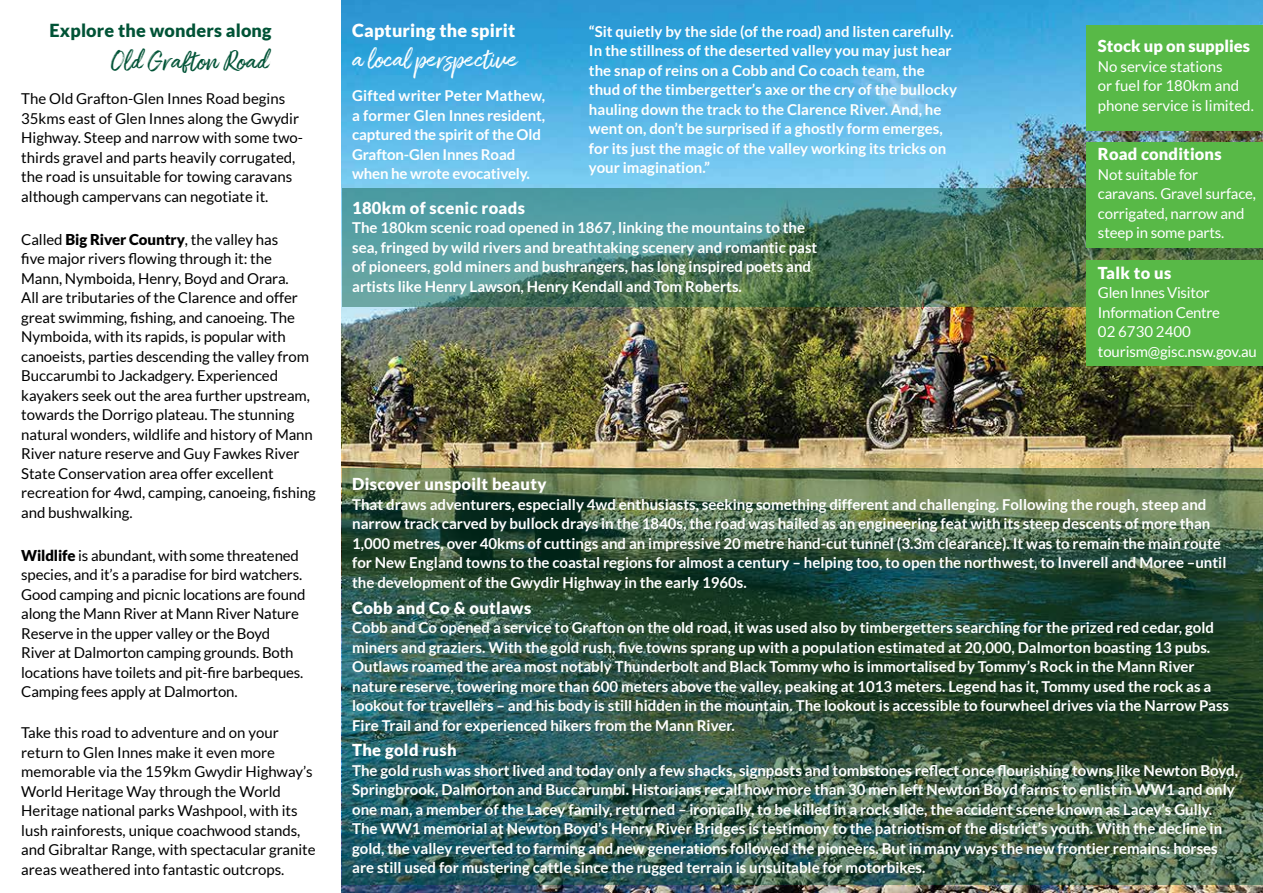
<style>
.page{position:relative;width:1263px;height:893px;background:#fff}
.page>*{position:absolute;margin:0;border:0;box-sizing:border-box;transform-origin:0 0}
.t1{font:27px "Amithen";color:#fff}
.t2{font:27px "Amithen";letter-spacing:.01em;color:#005336}
.t3{font:900 18px "Lato";letter-spacing:.01em;color:#005336}
.t4{font:900 18px "Lato";letter-spacing:.01em;color:#fff}
.t5{font:900 16.5px "Lato";letter-spacing:.02em;color:#fff}
.t6{font:900 16.5px "Lato";color:#fff}
.t7{font:700 15px/19.5px "Lato";color:#fff}
.t8{font:15px/19.5px "Lato";letter-spacing:-.005em;color:#000}
.t9{font:15px/19.5px "Lato";letter-spacing:-.01em;color:#fff}
.s1{font-weight:900}
</style>
<div class="page">
<img style="left:342px;top:0;width:921px;height:893px">
<svg style="left:342px;top:188px;width:921px;height:119px;background:#4e8273"></svg>
<img style="left:342px;top:468px;width:921px;height:416px">
<div style="left:1087px;top:25px;width:176px;height:106px;background:#58b947"></div>
<div style="left:1087px;top:142px;width:176px;height:106px;background:#58b947"></div>
<div style="left:1087px;top:260px;width:176px;height:106px;background:#58b947"></div>
<p class="t3" style="left:50px;top:20px;width:224px">Explore the wonders along</p>
<h1 class="t2" style="left:111px;top:44px;width:159px">Old Grafton Road</h1>
<p class="t8" style="left:21px;top:89px;width:283px">The Old Grafton-Glen Innes Road begins 35kms east of Glen Innes along the Gwydir Highway. Steep and narrow with some two&shy;thirds gravel and parts heavily corrugated, the road is unsuitable for towing caravans although campervans can negotiate it.</p>
<p class="t8" style="left:21px;top:230px;width:296px">Called <span class="s1">Big River Country</span>, the valley has<br>five major rivers flowing through it: the Mann, Nymboida, Henry, Boyd and Orara.<br>All are tributaries of the Clarence and offer great swimming, fishing, and canoeing. The Nymboida, with its rapids, is popular with canoeists, parties descending the valley from Buccarumbi to Jackadgery. Experienced kayakers seek out the area further upstream, towards the Dorrigo plateau. The stunning natural wonders, wildlife and history of Mann River nature reserve and Guy Fawkes River State Conservation area offer excellent recreation for 4wd, camping, canoeing, fishing and bushwalking.</p>
<p class="t8" style="left:21px;top:545px;width:286px"><span class="s1">Wildlife</span> is abundant, with some threatened species, and it’s a paradise for bird watchers.<br>Good camping and picnic locations are found along the Mann River at Mann River Nature Reserve in the upper valley or the Boyd River at Dalmorton camping grounds. Both locations have toilets and pit-fire barbeques.<br>Camping fees apply at Dalmorton.</p>
<p class="t8" style="left:21px;top:723px;width:296px">Take this road to adventure and on your return to Glen Innes make it even more memorable via the 159km Gwydir Highway’s World Heritage Way through the World Heritage national parks Washpool, with its lush rainforests, unique coachwood stands, and Gibraltar Range, with spectacular granite areas weathered into fantastic outcrops.</p>
<p class="t4" style="left:352px;top:20px;width:165px">Capturing the spirit</p>
<h1 class="t1" style="left:352px;top:43px;width:167px">a local perspective</h1>
<p class="t7" style="left:352px;top:86px;width:195px">Gifted writer Peter Mathew, a former Glen Innes resident, captured the spirit of the Old<br>Grafton-Glen Innes Road when he wrote evocatively.</p>
<p class="t7" style="left:589px;top:21px;width:370px">“Sit quietly by the side (of the road) and listen carefully.<br>In the stillness of the deserted valley you may just hear the snap of reins on a Cobb and Co coach team, the thud of the timbergetter’s axe or the cry of the bullocky hauling down the track to the Clarence River. And, he went on, don’t be surprised if a ghostly form emerges, for its just the magic of the valley working its tricks on your imagination.”</p>
<p class="t5" style="left:352px;top:198px;width:174px">180km of scenic roads</p>
<p class="t7" style="left:352px;top:218px;width:467px">The 180km scenic road opened in 1867, linking the mountains to the sea, fringed by wild rivers and breathtaking scenery and romantic past of pioneers, gold miners and bushrangers, has long inspired poets and artists like Henry Lawson, Henry Kendall and Tom Roberts.</p>
<p class="t6" style="left:1098px;top:36px;width:153px">Stock up on supplies</p>
<p class="t9" style="left:1098px;top:56px;width:157px">No service stations<br>or fuel for 180km and phone service is limited.</p>
<p class="t5" style="left:1098px;top:144px;width:125px">Road conditions</p>
<p class="t9" style="left:1098px;top:164px;width:160px">Not suitable for caravans. Gravel surface, corrigated, narrow and steep in some parts.</p>
<p class="t5" style="left:1098px;top:263px;width:75px">Talk to us</p>
<p class="t9" style="left:1098px;top:283px;width:160px">Glen Innes Visitor<br>Information Centre<br>02 6730 2400 tourism@gisc.nsw.gov.au</p>
<p class="t5" style="left:352px;top:475px;width:196px">Discover unspoilt beauty</p>
<p class="t7" style="left:352px;top:494px;width:876px">That draws adventurers, especially 4wd enthusiasts, seeking something different and challenging. Following the rough, steep and narrow track carved by bullock drays in the 1840s, the road was hailed as an engineering feat with its steep descents of more than 1,000 metres, over 40kms of cuttings and an impressive 20 metre hand-cut tunnel (3.3m clearance). It was to remain the main route for New England towns to the coastal regions for almost a century – helping too, to open the northwest, to Inverell and Moree –until the development of the Gwydir Highway in the early 1960s.</p>
<p class="t5" style="left:352px;top:598px;width:181px">Cobb and Co &amp; outlaws</p>
<p class="t7" style="left:352px;top:618px;width:878px">Cobb and Co opened a service to Grafton on the old road, it was used also by timbergetters searching for the prized red cedar, gold miners and graziers. With the gold rush, five towns sprang up with a population estimated at 20,000, Dalmorton boasting 13 pubs.<br>Outlaws roamed the area most notably Thunderbolt and Black Tommy who is immortalised by Tommy’s Rock in the Mann River nature reserve, towering more than 600 meters above the valley, peaking at 1013 meters. Legend has it, Tommy used the rock as a lookout for travellers – and his body is still hidden in the mountain. The lookout is accessible to fourwheel drives via the Narrow Pass Fire Trail and for experienced hikers from the Mann River.</p>
<p class="t5" style="left:352px;top:741px;width:106px">The gold rush</p>
<p class="t7" style="left:352px;top:760px;width:887px">The gold rush was short lived and today only a few shacks, signposts and tombstones reflect once flourishing towns like Newton Boyd, Springbrook, Dalmorton and Buccarumbi. Historians recall how more than 30 men left Newton Boyd farms to enlist in WW1 and only one man, a member of the Lacey family, returned – ironically, to be killed in a rock slide, the accident scene known as Lacey’s Gully.<br>The WW1 memorial at Newton Boyd’s Henry River Bridges is testimony to the patriotism of the district’s youth. With the decline in gold, the valley reverted to farming and new generations followed the pioneers. But in many ways the new frontier remains: horses are still used for mustering cattle since the rugged terrain is unsuitable for motorbikes.</p>
</div>
